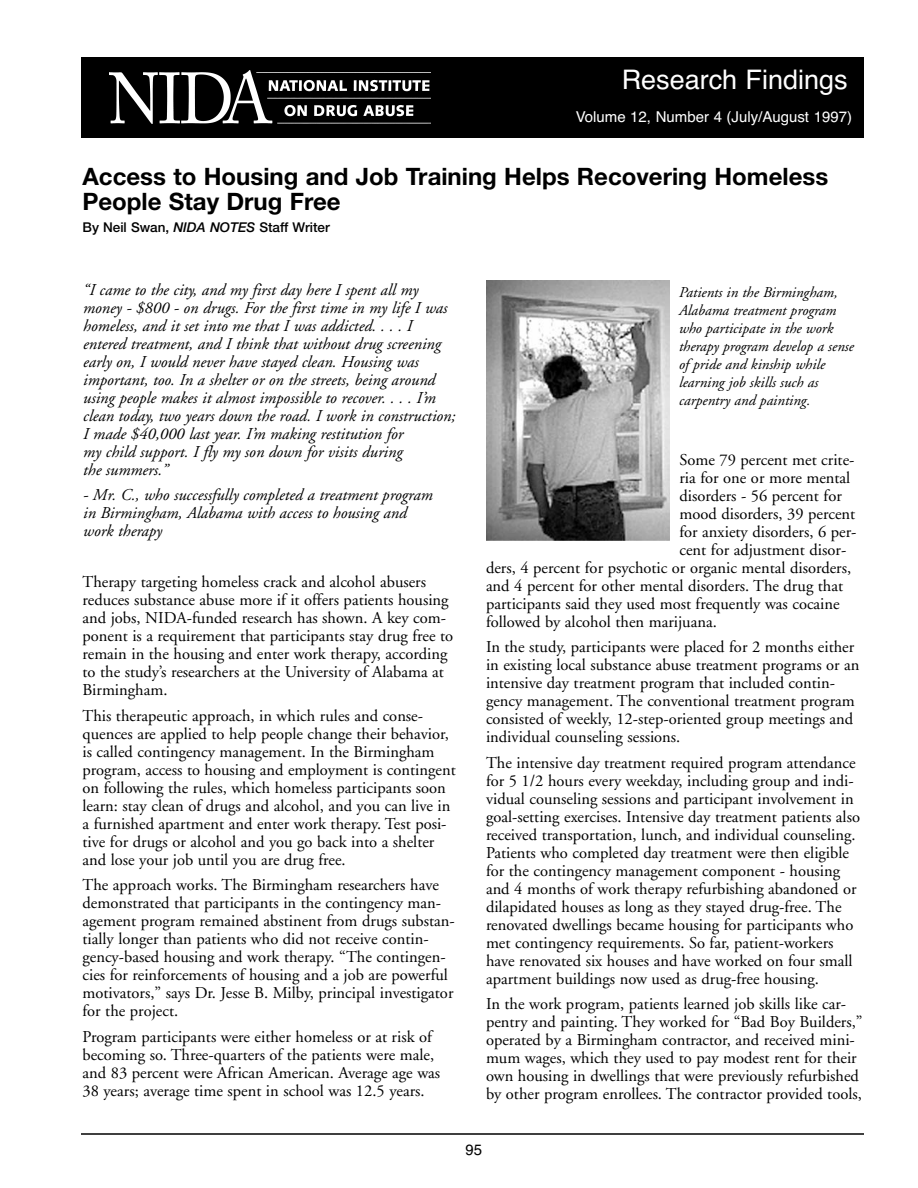
<style>
.page{position:relative;width:918px;height:1188px;background:#fff}
.page>*{position:absolute;margin:0;border:0;box-sizing:border-box;transform-origin:0 0}
.t1{font:27px "Helvetica";color:#fff}
.t2{font:700 24px/25.5px "Helvetica Neue";color:#000}
.t3{font:16.5px/18px "Adobe Garamond";color:#000}
.t4{font:italic 16.5px/18px "Adobe Garamond";color:#000}
.t5{font:italic 15px/18px "Adobe Garamond";color:#000}
.t6{font:15px "Helvetica";color:#fff}
.t7{font:15px "Helvetica";color:#000}
.t8{font:500 13.5px "Helvetica Neue";color:#000}
.s1{font-style:italic}
</style>
<div class="page">
<div style="left:81px;top:57px;width:783px;height:81px;background:#000"></div>
<img style="left:109px;top:70px;width:322px;height:53px">
<hr style="left:81px;top:1133px;width:783px;height:2px;background:#000">
<img style="left:486px;top:280px;width:184px;height:261px">
<h1 class="t1" style="left:622px;top:64px;width:227px">Research Findings</h1>
<p class="t6" style="left:576px;top:108px;width:278px">Volume 12, Number 4 (July/August 1997)</p>
<h2 class="t2" style="left:82px;top:166px;width:747px">Access to Housing and Job Training Helps Recovering Homeless<br>People Stay Drug Free</h2>
<p class="t8" style="left:82px;top:222px;width:249px">By Neil Swan, <span class="s1">NIDA NOTES</span> Staff Writer</p>
<p class="t4" style="left:82px;top:282px;width:374px">“I came to the city, and my first day here I spent all my money - $800 - on drugs. For the first time in my life I was homeless, and it set into me that I was addicted. . . . I entered treatment, and I think that without drug screening early on, I would never have stayed clean. Housing was important, too. In a shelter or on the streets, being around using people makes it almost impossible to recover. . . . I’m clean today, two years down the road. I work in construction; I made $40,000 last year. I’m making restitution for<br>my child support. I fly my son down for visits during<br>the summers.”</p>
<p class="t4" style="left:82px;top:488px;width:351px">- Mr. C., who successfully completed a treatment program in Birmingham, Alabama with access to housing and work therapy</p>
<p class="t3" style="left:82px;top:575px;width:372px">Therapy targeting homeless crack and alcohol abusers reduces substance abuse more if it offers patients housing and jobs, NIDA-funded research has shown. A key com&shy;ponent is a requirement that participants stay drug free to remain in the housing and enter work therapy, according to the study’s researchers at the University of Alabama at Birmingham.</p>
<p class="t3" style="left:83px;top:708px;width:375px">This therapeutic approach, in which rules and conse&shy;quences are applied to help people change their behavior, is called contingency management. In the Birmingham program, access to housing and employment is contingent on following the rules, which homeless participants soon learn: stay clean of drugs and alcohol, and you can live in a furnished apartment and enter work therapy. Test posi&shy;tive for drugs or alcohol and you go back into a shelter and lose your job until you are drug free.</p>
<p class="t3" style="left:83px;top:878px;width:374px">The approach works. The Birmingham researchers have demonstrated that participants in the contingency man&shy;agement program remained abstinent from drugs substan&shy;tially longer than patients who did not receive contin&shy;gency-based housing and work therapy. “The contingen&shy;cies for reinforcements of housing and a job are powerful motivators,” says Dr. Jesse B. Milby, principal investigator for the project.</p>
<p class="t3" style="left:83px;top:1029px;width:359px">Program participants were either homeless or at risk of becoming so. Three-quarters of the patients were male, and 83 percent were African American. Average age was 38 years; average time spent in school was 12.5 years.</p>
<p class="t5" style="left:678px;top:285px;width:176px">Patients in the Birmingham,<br>Alabama treatment program who participate in the work therapy program develop a sense of pride and kinship while learning job skills such as carpentry and painting.</p>
<p class="t3" style="left:680px;top:452px;width:176px">Some 79 percent met crite-</p>
<p class="t3" style="left:680px;top:470px;width:172px">ria for one or more mental</p>
<p class="t3" style="left:680px;top:488px;width:164px">disorders - 56 percent for</p>
<p class="t3" style="left:680px;top:506px;width:177px">mood disorders, 39 percent</p>
<p class="t3" style="left:680px;top:524px;width:178px">for anxiety disorders, 6 per-</p>
<p class="t3" style="left:680px;top:542px;width:168px">cent for adjustment disor-</p>
<p class="t3" style="left:486px;top:560px;width:367px">ders, 4 percent for psychotic or organic mental disorders,</p>
<p class="t3" style="left:486px;top:578px;width:359px">and 4 percent for other mental disorders. The drug that</p>
<p class="t3" style="left:486px;top:596px;width:355px">participants said they used most frequently was cocaine</p>
<p class="t3" style="left:486px;top:614px;width:232px">followed by alcohol then marijuana.</p>
<p class="t3" style="left:486px;top:639px;width:375px">In the study, participants were placed for 2 months either in existing local substance abuse treatment programs or an intensive day treatment program that included contin&shy;gency management. The conventional treatment program consisted of weekly, 12-step-oriented group meetings and individual counseling sessions.</p>
<p class="t3" style="left:486px;top:755px;width:376px">The intensive day treatment required program attendance for 5 1/2 hours every weekday, including group and indi&shy;vidual counseling sessions and participant involvement in goal-setting exercises. Intensive day treatment patients also received transportation, lunch, and individual counseling.<br>Patients who completed day treatment were then eligible for the contingency management component - housing and 4 months of work therapy refurbishing abandoned or dilapidated houses as long as they stayed drug-free. The renovated dwellings became housing for participants who met contingency requirements. So far, patient-workers have renovated six houses and have worked on four small apartment buildings now used as drug-free housing.</p>
<p class="t3" style="left:486px;top:996px;width:378px">In the work program, patients learned job skills like car&shy;pentry and painting. They worked for “Bad Boy Builders,” operated by a Birmingham contractor, and received mini&shy;mum wages, which they used to pay modest rent for their own housing in dwellings that were previously refurbished by other program enrollees. The contractor provided tools,</p>
<p class="t7" style="left:465px;top:1142px;width:18px">95</p>
</div>
